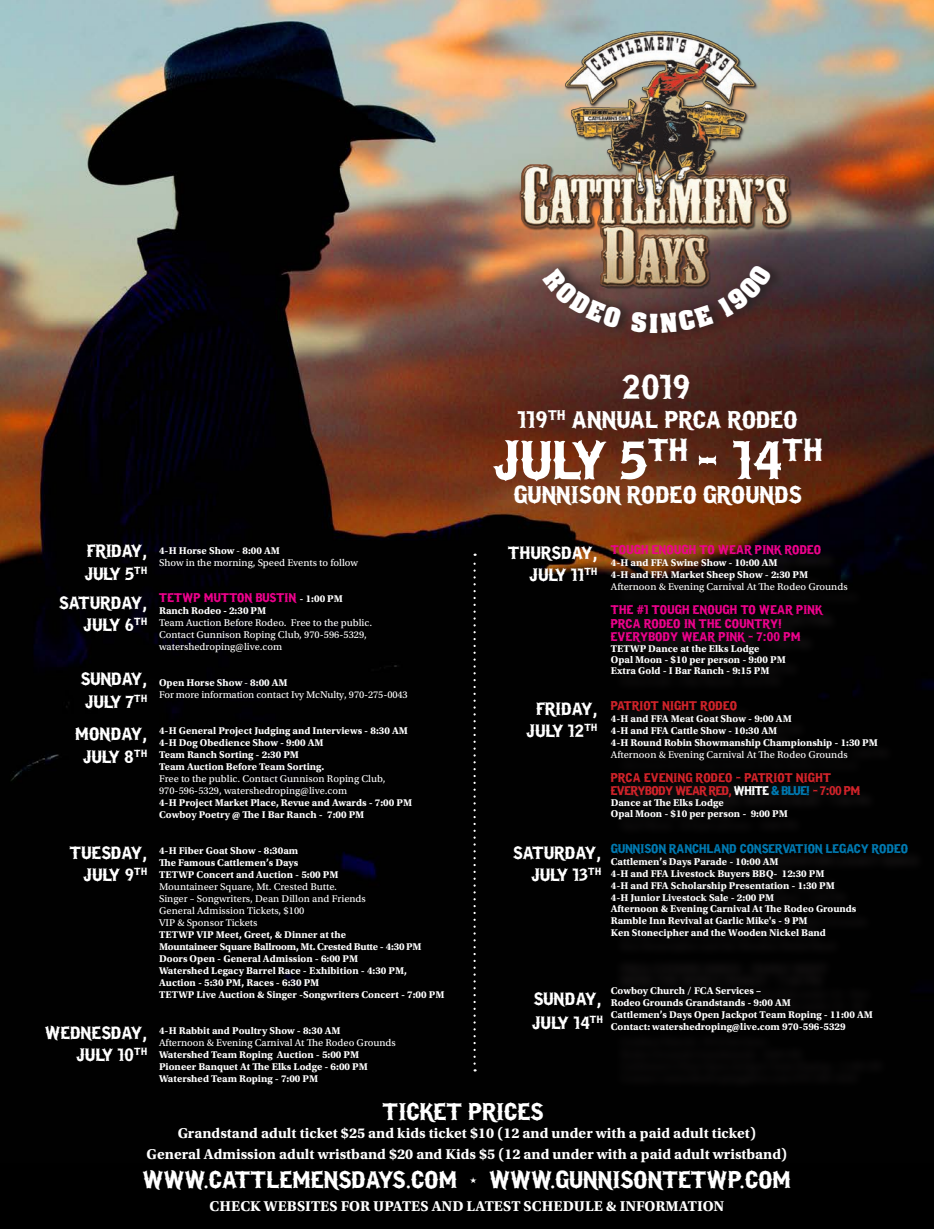
<style>
.page{position:relative;width:934px;height:1229px;background:#fff}
.page>*{position:absolute;margin:0;border:0;box-sizing:border-box;transform-origin:0 0}
.t1{font:700 54.45px "I.F.C.LOSBANDITOS";color:#fff}
.Photo_credit{font:700 34.65px "I.F.C.LOSBANDITOS";color:#fff}
.t2{font:700 24px "I.F.C.LOSBANDITOS";color:#fff}
.t3{font:700 17.85px/22.2px "I.F.C.LOSBANDITOS";color:#fff;text-align:right}
.t4{font:15px "Utopia Std Bold Capt";color:#fff}
.t5{font:700 12.6px/13.4px "I.F.C.LOSBANDITOS";color:#ed028c}
.t6{font:700 12.6px/13.5px "I.F.C.LOSBANDITOS";letter-spacing:-.05em;color:#d1232a}
.t7{font:700 12.6px "I.F.C.LOSBANDITOS";letter-spacing:-.01em;color:#007ab2}
.t8{font:700 12.6px "I.F.C.LOSBANDITOS";color:#d1232a}
.t9{font:10.35px/12px "Utopia Std Bold Capt";color:#fff}
.t10{font:10.35px "Utopia Std Capt";color:#fff}
.t11{font:10.35px "Utopia Std Bold Capt";letter-spacing:-.02em;color:#fff}
.s1{font-family:"Roboto";font-weight:900}
.s2{font-family:"Belwe";font-weight:300}
.s3{font-family:"Utopia Std Bold Capt";font-weight:400;font-size:10.35px;color:#fff}
.s4{font-family:"Belwe";font-weight:500}
.s5{font-family:"Utopia Std Capt"}
.s6{color:#fff}
.s7{font-family:"Roboto";font-weight:900;color:#007ab2}
.s8{color:#007ab2}
.s9{font-family:"IFCINSANERODEO";font-weight:400}
</style>
<div class="page">
<img style="left:0;top:0;width:933px;height:1163px">
<svg style="left:473px;top:553px;width:2px;height:510px"></svg>
<img style="left:519px;top:31px;width:273px;height:297px">
<div style="left:613px;top:548px;width:313px;height:542px;background:#040404"></div>
<div style="left:0;top:1163px;width:933px;height:65px;background:#000"></div>
<div style="left:542px;top:259px;width:243px;height:82px;background:#231f20;opacity:.75"></div>
<svg style="left:542px;top:268px;width:80px;height:61px;background:#5d413b"></svg>
<svg style="left:631px;top:264px;width:141px;height:69px;background:#543a34"></svg>
<p class="Photo_credit" style="left:622px;top:370px;width:70px">2019</p>
<p class="t3" style="left:87px;top:540px;width:61px">FRIDAY<span class="s1">,</span></p>
<p class="t3" style="left:84px;top:563px;width:64px">JULY 5<sup>TH</sup></p>
<p class="t3" style="left:59px;top:592px;width:90px">SATURDAY<span class="s1">,</span></p>
<p class="t3" style="left:83px;top:614px;width:65px">JULY 6<sup>TH</sup></p>
<p class="t3" style="left:81px;top:668px;width:68px">SUNDAY<span class="s1">,</span></p>
<p class="t3" style="left:85px;top:691px;width:64px">JULY 7<sup>TH</sup></p>
<p class="t3" style="left:76px;top:723px;width:73px;text-align:center">MONDAY<span class="s1">,<br></span>JULY 8<sup>TH</sup></p>
<p class="t3" style="left:70px;top:842px;width:79px">TUESDAY<span class="s1">,<br></span>JULY 9<sup>TH</sup></p>
<p class="t3" style="left:45px;top:1022px;width:103px">WEDNESDAY<span class="s1">,<br></span>JULY 10<sup>TH</sup></p>
<p class="t9" style="left:159px;top:544px;width:122px">4-H Horse Show <span class="s2">-</span> 8:00 AM</p>
<p class="t10" style="left:159px;top:556px;width:200px">Show in the morning, Speed Events to follow</p>
<p class="t5" style="left:159px;top:591px;width:185px">TETWP MUTTON BUSTIN <span class="s3">- 1:00 PM</span></p>
<p class="t9" style="left:159px;top:604px;width:109px">Ranch Rodeo <span class="s4">-</span> 2:30 PM</p>
<p class="t10" style="left:159px;top:616px;width:215px">Team Auction Before Rodeo. Free to the public.</p>
<p class="t10" style="left:159px;top:628px;width:209px">Contact Gunnison Roping Club, 970-596-5329,</p>
<p class="t10" style="left:159px;top:640px;width:125px">watershedroping@live.com</p>
<p class="t9" style="left:159px;top:676px;width:130px">Open Horse Show <span class="s2">-</span> 8:00 AM</p>
<p class="t10" style="left:159px;top:688px;width:250px">For more information contact Ivy McNulty, 970-275-0043</p>
<p class="t9" style="left:159px;top:724px;width:250px">4-H General Project Judging and Interviews - 8:30 AM</p>
<p class="t9" style="left:159px;top:736px;width:166px">4-H Dog Obedience Show - 9:00 AM</p>
<p class="t9" style="left:159px;top:748px;width:141px">Team Ranch Sorting - 2:30 PM</p>
<p class="t9" style="left:159px;top:760px;width:167px">Team Auction Before Team Sorting.</p>
<p class="t10" style="left:159px;top:772px;width:228px">Free to the public. Contact Gunnison Roping Club,</p>
<p class="t10" style="left:159px;top:784px;width:190px">970-596-5329, watershedroping@live.com</p>
<p class="t9" style="left:159px;top:796px;width:254px">4-H Project Market Place, Revue and Awards - 7:00 PM</p>
<p class="t9" style="left:159px;top:808px;width:207px">Cowboy Poetry @ The I Bar Ranch - 7:00 PM</p>
<p class="t9" style="left:159px;top:844px;width:141px">4-H Fiber Goat Show - 8:30am</p>
<p class="t9" style="left:159px;top:856px;width:141px">The Famous Cattlemen’s Days</p>
<p class="t9" style="left:159px;top:868px;width:181px">TETWP Concert and Auction - 5:00 PM</p>
<p class="t10" style="left:159px;top:880px;width:179px">Mountaineer Square, Mt. Crested Butte.</p>
<p class="t10" style="left:159px;top:892px;width:208px">Singer – Songwriters, Dean Dillon and Friends</p>
<p class="t10" style="left:159px;top:904px;width:147px">General Admission Tickets, $100</p>
<p class="t10" style="left:159px;top:916px;width:100px">VIP &amp; Sponsor Tickets</p>
<p class="t9" style="left:159px;top:928px;width:188px">TETWP VIP Meet, Greet, &amp; Dinner at the</p>
<p class="t11" style="left:159px;top:940px;width:264px">Mountaineer Square Ballroom, Mt. Crested Butte - 4:30 PM</p>
<p class="t9" style="left:159px;top:952px;width:201px">Doors Open - General Admission - 6:00 PM</p>
<p class="t9" style="left:159px;top:964px;width:249px">Watershed Legacy Barrel Race - Exhibition - 4:30 PM,</p>
<p class="t9" style="left:159px;top:976px;width:162px">Auction - 5:30 PM, Races - 6:30 PM</p>
<p class="t9" style="left:159px;top:988px;width:287px">TETWP Live Auction &amp; Singer -Songwriters Concert - 7:00 PM</p>
<p class="t9" style="left:159px;top:1024px;width:183px">4-H Rabbit and Poultry Show - 8:30 AM</p>
<p class="t10" style="left:159px;top:1036px;width:238px">Afternoon &amp; Evening Carnival At The Rodeo Grounds</p>
<p class="t9" style="left:159px;top:1048px;width:202px">Watershed Team Roping Auction - 5:00 PM</p>
<p class="t9" style="left:159px;top:1060px;width:210px">Pioneer Banquet At The Elks Lodge - 6:00 PM</p>
<p class="t9" style="left:159px;top:1072px;width:161px">Watershed Team Roping - 7:00 PM</p>
<p class="t2" style="left:518px;top:408px;width:281px">119<sup>TH</sup> ANNUAL PRCA RODEO</p>
<p class="t1" style="left:493px;top:434px;width:331px">JULY 5<sup>TH</sup> - 14<sup>TH</sup></p>
<p class="t2" style="left:514px;top:483px;width:290px">GUNNISON RODEO GROUNDS</p>
<p class="t3" style="left:508px;top:542px;width:91px">THURSDAY<span class="s1">,<br></span>JULY 11<sup>TH</sup></p>
<p class="t3" style="left:526px;top:698px;width:73px;text-align:center">FRIDAY<span class="s1">,<br></span>JULY 12<sup>TH</sup></p>
<p class="t3" style="left:513px;top:842px;width:90px">SATURDAY<span class="s1">,</span></p>
<p class="t3" style="left:531px;top:864px;width:72px">JULY 13<sup>TH</sup></p>
<p class="t5" style="left:610px;top:544px;width:212px">TOUGH ENOUGH TO WEAR PINK RODEO</p>
<p class="t9" style="left:610px;top:557px;width:238px">4-H and FFA Swine Show - 10:00 AM<br>4-H and FFA Market Sheep Show - 2:30 PM<br><span class="s5">Afternoon &amp; Evening Carnival At The Rodeo Grounds</span></p>
<p class="t5" style="left:610px;top:603px;width:213px">THE <span class="s1">#</span>1 TOUGH ENOUGH TO WEAR PINK<br>PRCA RODEO IN THE COUNTRY!<br>EVERYBODY WEAR PINK - 7<span class="s1">:</span>00 PM</p>
<p class="t9" style="left:610px;top:643px;width:176px;line-height:10.9px">TETWP Dance at the Elks Lodge<br>Opal Moon - $10 per person - 9:00 PM<br>Extra Gold - I Bar Ranch - 9:15 PM</p>
<p class="t8" style="left:610px;top:699px;width:128px">PATRIOT NIGHT RODEO</p>
<p class="t9" style="left:610px;top:712px;width:268px">4-H and FFA Meat Goat Show - 9:00 AM<br>4-H and FFA Cattle Show - 10:30 AM<br>4-H Round Robin Showmanship Championship - 1:30 PM <span class="s5">Afternoon &amp; Evening Carnival At The Rodeo Grounds</span></p>
<p class="t6" style="left:610px;top:771px;width:251px">PRCA EVENING RODEO - PATRIOT NIGHT<br>EVERYBODY WEAR RED<span class="s1">,</span> <span class="s6">WHITE</span> <span class="s7">&amp;</span> <span class="s8">BLUE!</span> - 7<span class="s1">:</span>00 PM</p>
<p class="t9" style="left:610px;top:797px;width:178px;line-height:10.9px">Dance at The Elks Lodge<br>Opal Moon - $10 per person - 9:00 PM</p>
<p class="t7" style="left:610px;top:842px;width:299px">GUNNISON RANCHLAND CONSERVATION LEGACY RODEO</p>
<p class="t9" style="left:610px;top:855px;width:247px">Cattlemen’s Days Parade - 10:00 AM<br>4-H and FFA Livestock Buyers BBQ- 12:30 PM<br>4-H and FFA Scholarship Presentation - 1:30 PM<br>4-H Junior Livestock Sale - 2:00 PM<br>Afternoon &amp; Evening Carnival At The Rodeo Grounds Ramble Inn Revival at Garlic Mike's - 9 PM<br>Ken Stonecipher and the Wooden Nickel Band</p>
<p class="t3" style="left:534px;top:988px;width:69px">SUNDAY<span class="s1">,</span></p>
<p class="t3" style="left:532px;top:1012px;width:73px">JULY 14<sup>TH</sup></p>
<p class="t9" style="left:610px;top:984px;width:264px">Cowboy Church / FCA Services –<br>Rodeo Grounds Grandstands - 9:00 AM<br>Cattlemen’s Days Open Jackpot Team Roping - 11:00 AM Contact: watershedroping@live.com 970-596-5329</p>
<p class="t2" style="left:383px;top:1100px;width:169px">TICKET PRICES:</p>
<p class="t4" style="left:178px;top:1124px;width:580px">Grandstand adult ticket $25 and kids ticket $10 (12 and under with a paid adult ticket)</p>
<p class="t4" style="left:146px;top:1145px;width:642px">General Admission adult wristband $20 and Kids $5 (12 and under with a paid adult wristband)</p>
<p class="t2" style="left:143px;top:1167px;width:650px">WWW.CATTLEMENSDAYS.COM <span class="s9">-</span> WWW.GUNNISONTETWP.COM</p>
<p class="t4" style="left:210px;top:1197px;width:516px">CHECK WEBSITES FOR UPATES AND LATEST SCHEDULE &amp; INFORMATION</p>
</div>
